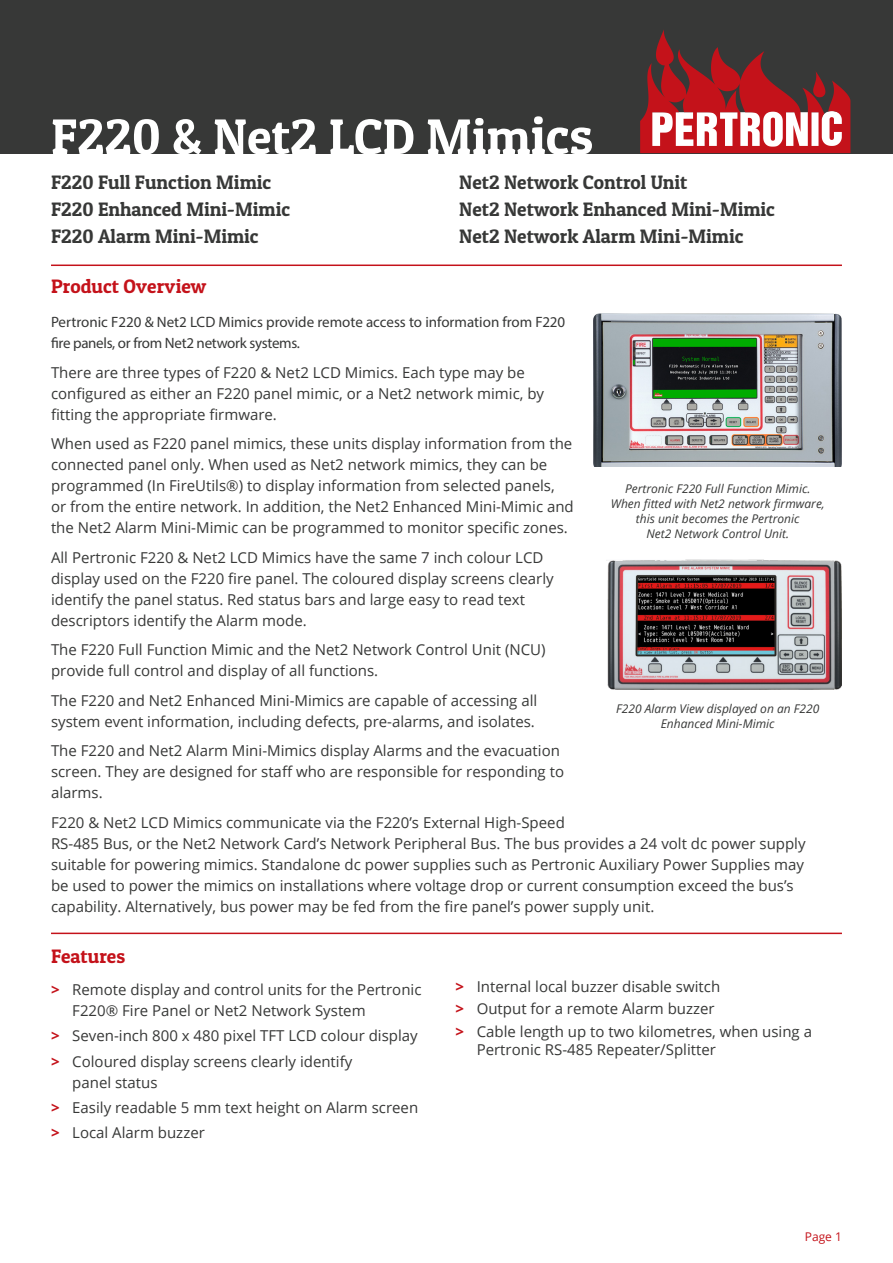
<style>
.page{position:relative;width:893px;height:1263px;background:#fff}
.page>*{position:absolute;margin:0;border:0;box-sizing:border-box;transform-origin:0 0}
.Banner{font:50.25px "Patua One";color:#fff}
.Overview_text{font:19.5px "Patua One";color:#373837}
.t1{font:19.5px "Patua One";color:#c4121a}
.Body{font:15px/21px "Open Sans";color:#373837}
.Body-2{font:15px/21px "Myriad Pro";letter-spacing:-.005em;color:#373837}
.t2{font:italic 12px/15px "Open Sans";color:#373837;text-align:center}
.t3{font:12px "Open Sans";color:#c4121a}
.s1{font-size:52.5px}
.s2{font-weight:700;color:#c4121a}
</style>
<div class="page">
<div style="left:0;top:0;width:893px;height:153px;background:#373837"></div>
<hr style="left:51px;top:932px;width:791px;height:2px;background:#c4121a">
<hr style="left:51px;top:264px;width:791px;height:2px;background:#c4121a">
<svg style="left:640px;top:30px;width:210px;height:123px"></svg>
<img style="left:594px;top:313px;width:248px;height:154px">
<img style="left:607px;top:559px;width:235px;height:130px">
<p class="Banner" style="left:51px;top:105px;width:544px">F220 &amp; Net2 LCD Mim<span class="s1">ics</span></p>
<p class="Overview_text" style="left:51px;top:170px;width:222px">F220 Full Function Mimic</p>
<p class="Overview_text" style="left:51px;top:197px;width:241px">F220 Enhanced Mini-Mimic</p>
<p class="Overview_text" style="left:51px;top:224px;width:209px">F220 Alarm Mini-Mimic</p>
<p class="Overview_text" style="left:459px;top:170px;width:230px">Net2 Network Control Unit</p>
<p class="Overview_text" style="left:459px;top:197px;width:317px">Net2 Network Enhanced Mini-Mimic</p>
<p class="Overview_text" style="left:459px;top:224px;width:286px">Net2 Network Alarm Mini-Mimic</p>
<h2 class="t1" style="left:51px;top:275px;width:157px">Product Overview</h2>
<p class="Body-2" style="left:51px;top:311px;width:515px">Pertronic F220 &amp; Net2 LCD Mimics provide remote access to information from F220 fire panels, or from Net2 network systems.</p>
<p class="Body" style="left:51px;top:361px;width:495px">There are three types of F220 &amp; Net2 LCD Mimics. Each type may be configured as either an F220 panel mimic, or a Net2 network mimic, by fitting the appropriate firmware.</p>
<p class="Body" style="left:51px;top:433px;width:524px">When used as F220 panel mimics, these units display information from the connected panel only. When used as Net2 network mimics, they can be programmed (In FireUtils®) to display information from selected panels,<br>or from the entire network. In addition, the Net2 Enhanced Mini-Mimic and the Net2 Alarm Mini-Mimic can be programmed to monitor specific zones.</p>
<p class="Body" style="left:51px;top:546px;width:504px">All Pertronic F220 &amp; Net2 LCD Mimics have the same 7 inch colour LCD display used on the F220 fire panel. The coloured display screens clearly identify the panel status. Red status bars and large easy to read text descriptors identify the Alarm mode.</p>
<p class="Body" style="left:51px;top:639px;width:496px">The F220 Full Function Mimic and the Net2 Network Control Unit (NCU) provide full control and display of all functions.</p>
<p class="Body" style="left:51px;top:689px;width:488px">The F220 and Net2 Enhanced Mini-Mimics are capable of accessing all system event information, including defects, pre-alarms, and isolates.</p>
<p class="Body" style="left:51px;top:740px;width:515px">The F220 and Net2 Alarm Mini-Mimics display Alarms and the evacuation screen. They are designed for staff who are responsible for responding to alarms.</p>
<p class="Body" style="left:51px;top:811px;width:756px">F220 &amp; Net2 LCD Mimics communicate via the F220’s External High-Speed<br>RS-485 Bus, or the Net2 Network Card’s Network Peripheral Bus. The bus provides a 24 volt dc power supply suitable for powering mimics. Standalone dc power supplies such as Pertronic Auxiliary Power Supplies may be used to power the mimics on installations where voltage drop or current consumption exceed the bus’s capability. Alternatively, bus power may be fed from the fire panel’s power supply unit.</p>
<p class="t2" style="left:611px;top:481px;width:215px">Pertronic F220 Full Function Mimic.<br>When fitted with Net2 network firmware, this unit becomes the Pertronic<br>Net2 Network Control Unit.</p>
<p class="t2" style="left:616px;top:701px;width:205px">F220 Alarm View displayed on an F220<br>Enhanced Mini-Mimic</p>
<h2 class="t1" style="left:51px;top:944px;width:76px">Features</h2>
<p class="Body" style="left:72px;top:979px;width:351px;text-indent:-21px"><span class="s2">&gt;</span> Remote display and control units for the Pertronic<br>F220® Fire Panel or Net2 Network System</p>
<p class="Body" style="left:51px;top:1025px;width:368px"><span class="s2">&gt;</span> Seven-inch 800 x 480 pixel TFT LCD colour display</p>
<p class="Body" style="left:72px;top:1050px;width:282px;text-indent:-21px"><span class="s2">&gt;</span> Coloured display screens clearly identify panel status</p>
<p class="Body" style="left:51px;top:1096px;width:369px"><span class="s2">&gt;</span> Easily readable 5 mm text height on Alarm screen</p>
<p class="Body" style="left:51px;top:1122px;width:155px"><span class="s2">&gt;</span> Local Alarm buzzer</p>
<p class="Body" style="left:455px;top:976px;width:266px"><span class="s2">&gt;</span> Internal local buzzer disable switch</p>
<p class="Body" style="left:455px;top:998px;width:261px"><span class="s2">&gt;</span> Output for a remote Alarm buzzer</p>
<p class="Body" style="left:477px;top:1022px;width:337px;line-height:18px;text-indent:-21px"><span class="s2">&gt;</span> Cable length up to two kilometres, when using a<br>Pertronic RS-485 Repeater/Splitter</p>
<p class="t3" style="left:805px;top:1228px;width:39px">Page 1</p>
</div>
